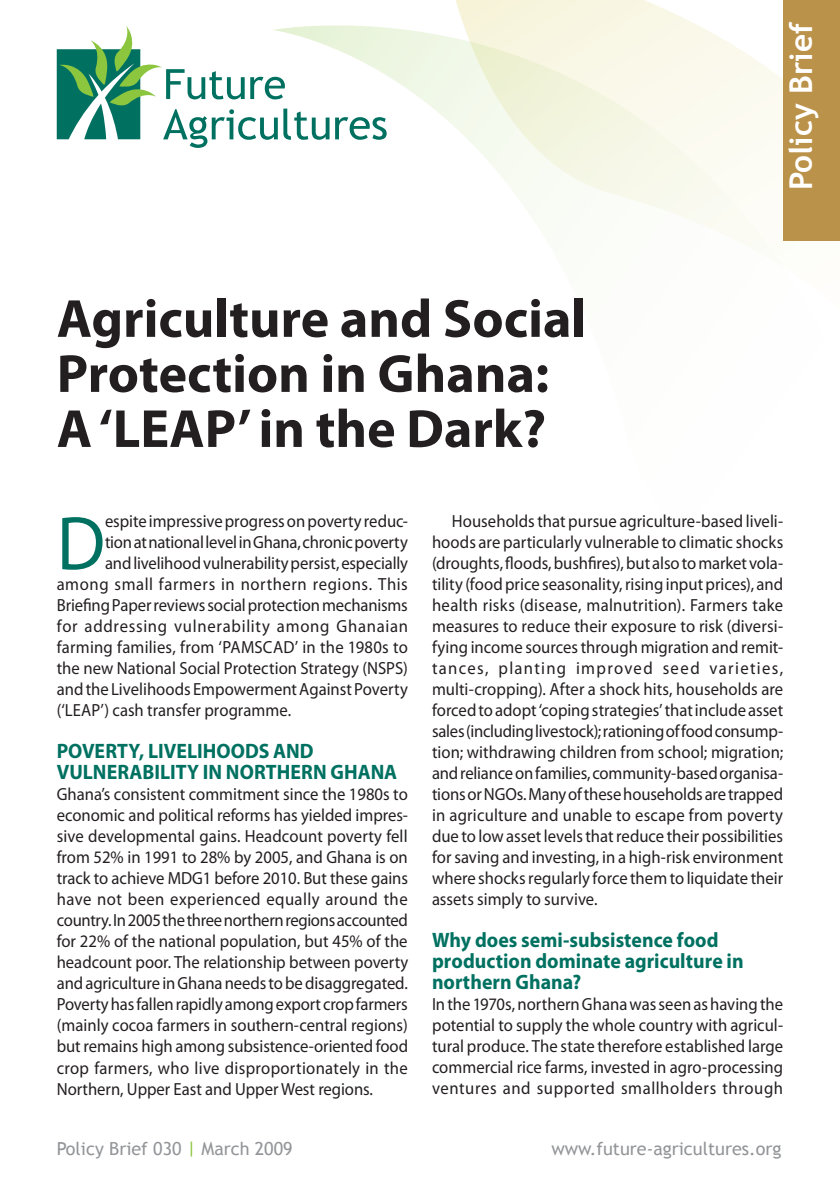
<style>
.page{position:relative;width:840px;height:1191px;background:#fff}
.page>*{position:absolute;margin:0;border:0;box-sizing:border-box;transform-origin:0 0}
.t1{font:76.8px "Myriad Pro";color:#007161;scale:.95 1}
.t2{font:700 54px/55px "Myriad Pro";color:#231f20}
.t3{font:700 31.6px "Trebuchet MS";color:#fff}
.t4{font:700 20.8px/21px "Myriad Pro";color:#007161;scale:.95 1}
.t5{font:18px "Trebuchet MS";color:#939598}
.t6{font:17.6px/21px "Myriad Pro";color:#231f20;text-align:justify;scale:.95 1}
.t7{font:17.6px "Myriad Pro";letter-spacing:.035em;color:#231f20;scale:.95 1}
.t8{font:17.6px "Myriad Pro";letter-spacing:.04em;color:#231f20;scale:.95 1}
.s1{color:#8bc63e}
</style>
<div class="page">
<img style="left:456px;top:0;width:235px;height:22px">
<img style="left:320px;top:22px;width:519px;height:224px">
<svg style="left:335px;top:117px;width:51px;height:23px"></svg>
<svg style="left:57px;top:26px;width:272px;height:122px"></svg>
<div style="left:782px;top:0;width:57px;height:240px;background:#bb924a"></div>
<h2 class="t2" style="left:57px;top:289px;width:531px">Agriculture and Social<br>Protection in Ghana:<br>A ‘LEAP’ in the Dark?</h2>
<h3 class="t3" style="left:780px;top:190px;width:169px;rotate:-90deg">Policy Brief</h3>
<h1 class="t1" style="left:57px;top:496px;width:52px">D</h1>
<p class="t6" style="left:105px;top:510px;width:320px">espite impressive progress on poverty reduc-</p>
<p class="t6" style="left:105px;top:531px;width:320px">tion at national level in Ghana, chronic poverty</p>
<p class="t6" style="left:105px;top:552px;width:320px">and livelihood vulnerability persist, especially</p>
<p class="t7" style="left:57px;top:573px;width:371px">among small farmers in northern regions. This</p>
<p class="t6" style="left:57px;top:594px;width:371px">Briefing Paper reviews social protection mechanisms</p>
<p class="t8" style="left:57px;top:615px;width:371px">for addressing vulnerability among Ghanaian</p>
<p class="t6" style="left:57px;top:636px;width:371px">farming families, from ‘PAMSCAD’ in the 1980s to</p>
<p class="t6" style="left:57px;top:657px;width:371px">the new National Social Protection Strategy (NSPS)</p>
<p class="t6" style="left:57px;top:678px;width:371px">and the Livelihoods Empowerment Against Poverty</p>
<p class="t6" style="left:57px;top:699px;width:248px">(‘LEAP’) cash transfer programme.</p>
<p class="t4" style="left:57px;top:740px;width:360px">POVERTY, LIVELIHOODS AND<br>VULNERABILITY IN NORTHERN GHANA</p>
<p class="t6" style="left:57px;top:783px;width:371px">Ghana’s consistent commitment since the 1980s to economic and political reforms has yielded impres&shy;sive developmental gains. Headcount poverty fell from 52% in 1991 to 28% by 2005, and Ghana is on track to achieve MDG1 before 2010. But these gains have not been experienced equally around the country. In 2005 the three northern regions accounted for 22% of the national population, but 45% of the headcount poor. The relationship between poverty and agriculture in Ghana needs to be disaggregated.<br>Poverty has fallen rapidly among export crop farmers (mainly cocoa farmers in southern-central regions) but remains high among subsistence-oriented food crop farmers, who live disproportionately in the Northern, Upper East and Upper West regions.</p>
<p class="t6" style="left:432px;top:510px;width:371px;text-indent:20px">Households that pursue agriculture-based liveli&shy;hoods are particularly vulnerable to climatic shocks (droughts, floods, bushfires), but also to market vola&shy;tility (food price seasonality, rising input prices), and health risks (disease, malnutrition). Farmers take measures to reduce their exposure to risk (diversi&shy;fying income sources through migration and remit&shy;tances, planting improved seed varieties, multi-cropping). After a shock hits, households are forced to adopt ‘coping strategies’ that include asset sales (including livestock); rationing of food consump&shy;tion; withdrawing children from school; migration; and reliance on families, community-based organisa&shy;tions or NGOs. Many of these households are trapped in agriculture and unable to escape from poverty due to low asset levels that reduce their possibilities for saving and investing, in a high-risk environment where shocks regularly force them to liquidate their assets simply to survive.</p>
<p class="t4" style="left:432px;top:929px;width:329px">Why does semi-subsistence food production dominate agriculture in northern Ghana?</p>
<p class="t6" style="left:432px;top:993px;width:371px">In the 1970s, northern Ghana was seen as having the potential to supply the whole country with agricul&shy;tural produce. The state therefore established large commercial rice farms, invested in agro-processing ventures and supported smallholders through</p>
<p class="t5" style="left:57px;top:1137px;width:237px">Policy Brief 030 <span class="s1">|</span> March 2009</p>
<p class="t5" style="left:551px;top:1137px;width:231px">www.future-agricultures.org</p>
</div>
